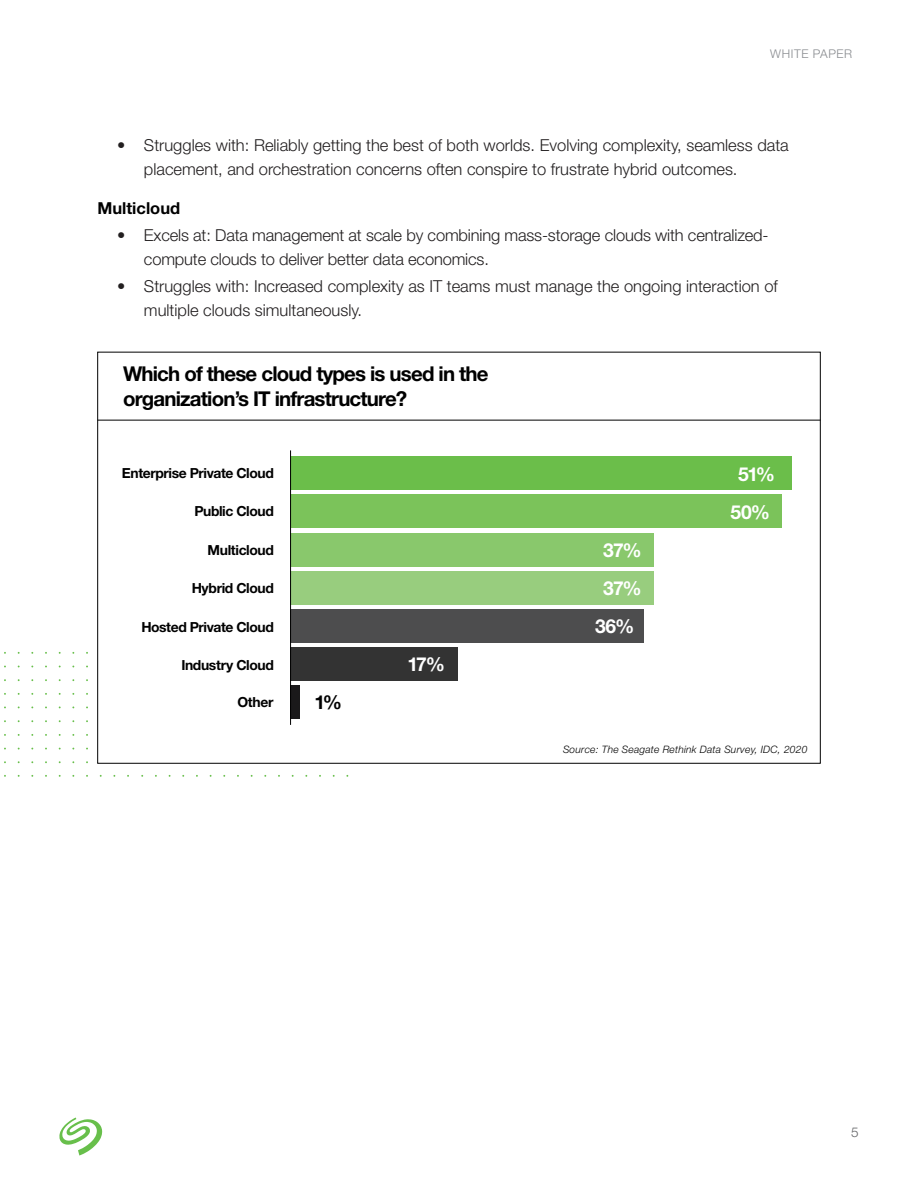
<style>
.page{position:relative;width:918px;height:1188px;background:#fff}
.page>*{position:absolute;margin:0;border:0;box-sizing:border-box;transform-origin:0 0}
.t1{font:700 20.4px/24.9px "Helvetica Neue LT Std";letter-spacing:-.04em;color:#000}
.t2{font:700 19.2px "Helvetica Neue LT Std";letter-spacing:-.045em;color:#fff}
.t3{font:700 19.2px "Helvetica Neue LT Std";color:#000}
.t4{font:300 16.5px/24px "Helvetica Neue LT Std";color:#221f20}
.t5{font:700 16.5px "Helvetica Neue LT Std";color:#000}
.t6{font:700 13.95px "Helvetica Neue LT Std";letter-spacing:-.03em;color:#000}
.t7{font:300 13.5px "Helvetica Neue LT Std";color:#636466}
.t8{font:300 12px "Helvetica Neue LT Std";letter-spacing:.05em;color:#878a8e}
.t9{font:italic 300 10.2px "Helvetica Neue LT Std";letter-spacing:.02em;color:#000}
</style>
<div class="page">
<svg style="left:59px;top:1118px;width:43px;height:38px"></svg>
<div style="left:291px;top:495px;width:491px;height:33px;background:#7bc35a"></div>
<div style="left:291px;top:457px;width:501px;height:33px;background:#6bbe4a"></div>
<div style="left:291px;top:609px;width:353px;height:34px;background:#4d4d4e"></div>
<div style="left:291px;top:533px;width:363px;height:33px;background:#89c86c"></div>
<div style="left:291px;top:571px;width:363px;height:34px;background:#98cd7e"></div>
<div style="left:291px;top:647px;width:167px;height:34px;background:#333"></div>
<div style="left:291px;top:685px;width:9px;height:34px;background:#1a191a"></div>
<hr style="left:290px;top:450px;width:1px;height:275px;background:#000">
<hr style="left:98px;top:420px;width:722px;height:1px;background:#000">
<p class="t8" style="left:770px;top:46px;width:84px">WHITE PAPER</p>
<p class="t4" style="left:144px;top:133px;width:646px;text-indent:-27px">• Struggles with: Reliably getting the best of both worlds. Evolving complexity, seamless data placement, and orchestration concerns often conspire to frustrate hybrid outcomes.</p>
<p class="t5" style="left:97px;top:198px;width:84px">Multicloud</p>
<p class="t4" style="left:144px;top:223px;width:626px;text-indent:-27px">• Excels at: Data management at scale by combining mass-storage clouds with centralized&shy;compute clouds to deliver better data economics.</p>
<p class="t4" style="left:144px;top:274px;width:635px;text-indent:-27px">• Struggles with: Increased complexity as IT teams must manage the ongoing interaction of multiple clouds simultaneously.</p>
<p class="t1" style="left:123px;top:361px;width:367px">Which of these cloud types is used in the organization’s IT infrastructure?</p>
<p class="t6" style="left:122px;top:464px;width:154px">Enterprise Private Cloud</p>
<p class="t2" style="left:738px;top:462px;width:39px">51%</p>
<p class="t6" style="left:194px;top:502px;width:81px">Public Cloud</p>
<p class="t2" style="left:731px;top:501px;width:41px">50%</p>
<p class="t6" style="left:208px;top:542px;width:68px">Multicloud</p>
<p class="t2" style="left:603px;top:538px;width:40px">37%</p>
<p class="t6" style="left:192px;top:580px;width:84px">Hybrid Cloud</p>
<p class="t2" style="left:603px;top:576px;width:40px">37%</p>
<p class="t6" style="left:141px;top:618px;width:134px">Hosted Private Cloud</p>
<p class="t2" style="left:595px;top:615px;width:41px">36%</p>
<p class="t6" style="left:181px;top:656px;width:94px">Industry Cloud</p>
<p class="t2" style="left:408px;top:652px;width:39px">17%</p>
<p class="t6" style="left:237px;top:693px;width:38px">Other</p>
<p class="t3" style="left:314px;top:690px;width:29px">1%</p>
<p class="t9" style="left:563px;top:743px;width:246px">Source: The Seagate Rethink Data Survey, IDC, 2020</p>
<p class="t7" style="left:851px;top:1124px;width:9px">5</p>
</div>
